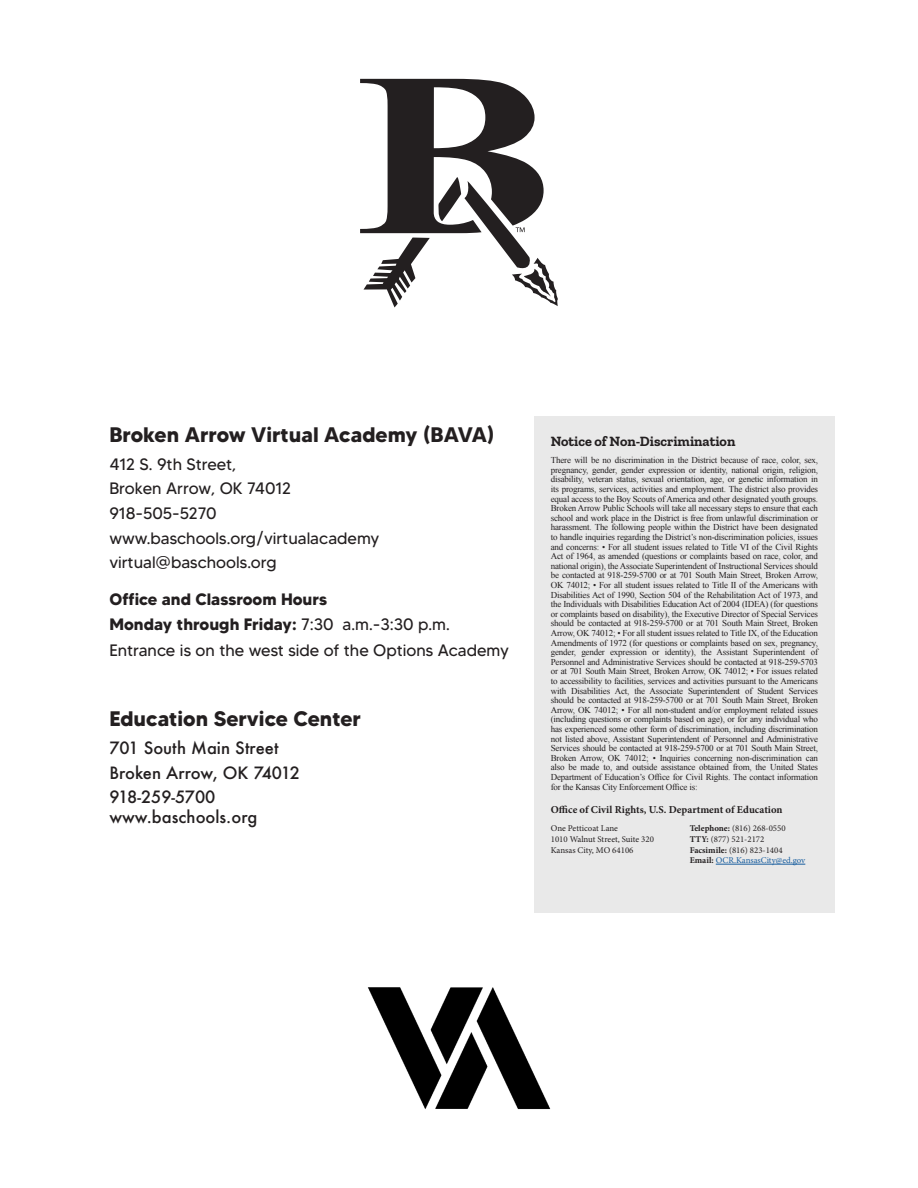
<style>
.page{position:relative;width:918px;height:1188px;background:#fff}
.page>*{position:absolute;margin:0;border:0;box-sizing:border-box;transform-origin:0 0}
.t1{font:700 21px "MADETOMMY";color:#231f20}
.t2{font:16.5px/25.5px "MADETOMMY";color:#231f20}
.t3{font:500 16.5px/19.5px "Futura";color:#231f20}
.t4{font:700 16.5px "MADETOMMY";color:#231f20}
.Nondiscrim{font:700 14.1px "Zilla Slab";color:#231f20}
.t5{font:700 10.65px "Minion Pro";color:#231f20}
.t6{font:9px/9.6px "Times New Roman";letter-spacing:-.02em;color:#231f20;text-align:justify}
.t7{font:8.85px/10.6px "Minion Pro";color:#231f20}
.s1{font-weight:700}
.s2{color:#175d9e}
</style>
<div class="page">
<svg style="left:360px;top:79px;width:198px;height:228px"></svg>
<div style="left:534px;top:416px;width:301px;height:497px;background:#e9e9e9"></div>
<hr style="left:716px;top:864px;width:89px;height:1px;background:#175d9e">
<img style="left:367px;top:987px;width:184px;height:123px">
<p class="t1" style="left:109px;top:422px;width:387px">Broken Arrow Virtual Academy (BAVA)</p>
<p class="t2" style="left:109px;top:451px;width:128px">412 S. 9th Street,</p>
<p class="t2" style="left:109px;top:476px;width:183px">Broken Arrow, OK 74012</p>
<p class="t2" style="left:109px;top:500px;width:109px">918-505-5270</p>
<p class="t2" style="left:109px;top:525px;width:272px">www.baschools.org/virtualacademy</p>
<p class="t2" style="left:109px;top:550px;width:169px">virtual@baschools.org</p>
<h1 class="t4" style="left:109px;top:589px;width:219px">Office and Classroom Hours</h1>
<p class="t2" style="left:109px;top:612px;width:401px"><span class="s1">Monday through Friday:</span> 7:30 a.m.-3:30 p.m.<br>Entrance is on the west side of the Options Academy</p>
<p class="t1" style="left:109px;top:706px;width:253px">Education Service Center</p>
<p class="t3" style="left:109px;top:738px;width:171px">701 South Main Street</p>
<p class="t3" style="left:109px;top:762px;width:192px">Broken Arrow, OK 74012</p>
<p class="t3" style="left:109px;top:787px;width:150px">918-259-5700 www.baschools.org</p>
<p class="Nondiscrim" style="left:551px;top:433px;width:186px">Notice of Non-Discrimination</p>
<p class="t6" style="left:551px;top:455px;width:269px">There will be no discrimination in the District because of race, color, sex, pregnancy, gender, gender expression or identity, national origin, religion, disability, veteran status, sexual orientation, age, or genetic information in its programs, services, activities and employment. The district also provides equal access to the Boy Scouts of America and other designated youth groups.<br>Broken Arrow Public Schools will take all necessary steps to ensure that each school and work place in the District is free from unlawful discrimination or harassment. The following people within the District have been designated to handle inquiries regarding the District’s non-discrimination policies, issues and concerns: • For all student issues related to Title VI of the Civil Rights Act of 1964, as amended (questions or complaints based on race, color, and national origin), the Associate Superintendent of Instructional Services should be contacted at 918-259-5700 or at 701 South Main Street, Broken Arrow, OK 74012; • For all student issues related to Title II of the Americans with Disabilities Act of 1990, Section 504 of the Rehabilitation Act of 1973, and the Individuals with Disabilities Education Act of 2004 (IDEA) (for questions or complaints based on disability), the Executive Director of Special Services should be contacted at 918-259-5700 or at 701 South Main Street, Broken Arrow, OK 74012; • For all student issues related to Title IX, of the Education Amendments of 1972 (for questions or complaints based on sex, pregnancy, gender, gender expression or identity), the Assistant Superintendent of Personnel and Administrative Services should be contacted at 918-259-5703 or at 701 South Main Street, Broken Arrow, OK 74012; • For issues related to accessibility to facilities, services and activities pursuant to the Americans with Disabilities Act, the Associate Superintendent of Student Services should be contacted at 918-259-5700 or at 701 South Main Street, Broken Arrow, OK 74012; • For all non-student and/or employment related issues (including questions or complaints based on age), or for any individual who has experienced some other form of discrimination, including discrimination not listed above, Assistant Superintendent of Personnel and Administrative Services should be contacted at 918-259-5700 or at 701 South Main Street, Broken Arrow, OK 74012; • Inquiries concerning non-discrimination can also be made to, and outside assistance obtained from, the United States Department of Education’s Office for Civil Rights. The contact information for the Kansas City Enforcement Office is:</p>
<p class="t5" style="left:551px;top:802px;width:233px">Office of Civil Rights, U.S. Department of Education</p>
<p class="t7" style="left:551px;top:823px;width:105px">One Petticoat Lane<br>1010 Walnut Street, Suite 320<br>Kansas City, MO 64106</p>
<p class="t7" style="left:690px;top:823px;width:117px"><span class="s1">Telephone:</span> (816) 268-0550<br><span class="s1">TTY:</span> (877) 521-2172<br><span class="s1">Facsimile:</span> (816) 823-1404<br><span class="s1">Email:</span> <span class="s2">OCR.KansasCity@ed.gov</span></p>
</div>
